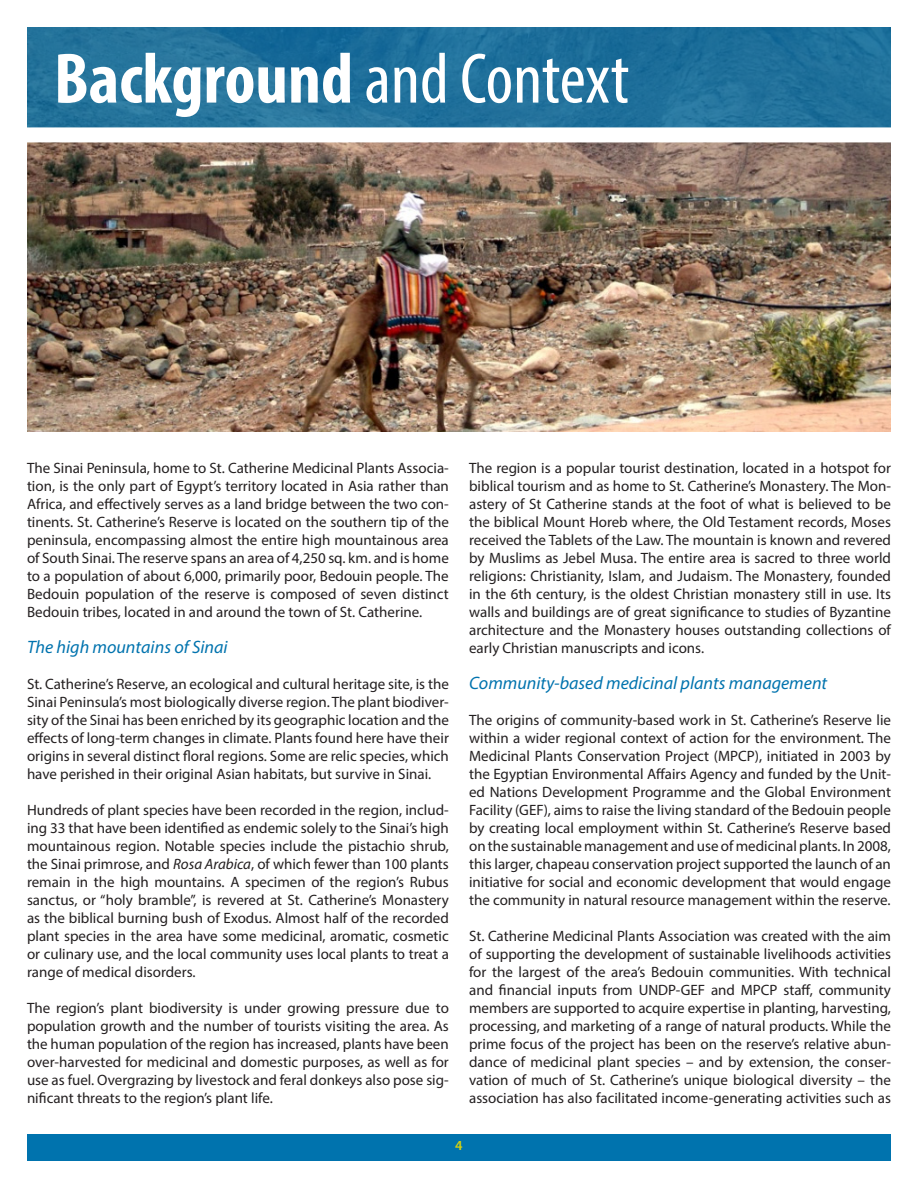
<style>
.page{position:relative;width:918px;height:1188px;background:#fff}
.page>*{position:absolute;margin:0;border:0;box-sizing:border-box;transform-origin:0 0}
.t1{font:700 condensed 72px "Myriad Pro";color:#fff}
.t2{font:italic 18px "Myriad Pro";color:#0073ae}
.t3{font:15px/18px "Myriad Pro";color:#231f20;text-align:justify}
.t4{font:600 13.8px "Myriad Pro";color:#d4d110}
.s1{font-weight:400}
.s2{font-style:italic}
</style>
<div class="page">
<div style="left:27px;top:1134px;width:864px;height:27px;background:#0073ae"></div>
<img style="left:27px;top:142px;width:863px;height:290px">
<svg style="left:27px;top:27px;width:864px;height:100px;background:#20709b"></svg>
<p class="t1" style="left:54px;top:34px;width:577px">Background <span class="s1">and Context</span></p>
<p class="t3" style="left:27px;top:458px;width:423px">The Sinai Peninsula, home to St. Catherine Medicinal Plants Associa&shy;tion, is the only part of Egypt’s territory located in Asia rather than Africa, and effectively serves as a land bridge between the two con&shy;tinents. St. Catherine’s Reserve is located on the southern tip of the peninsula, encompassing almost the entire high mountainous area of South Sinai. The reserve spans an area of 4,250 sq. km. and is home to a population of about 6,000, primarily poor, Bedouin people. The Bedouin population of the reserve is composed of seven distinct Bedouin tribes, located in and around the town of St. Catherine.</p>
<p class="t2" style="left:27px;top:635px;width:202px">The high mountains of Sinai</p>
<p class="t3" style="left:27px;top:674px;width:423px">St. Catherine’s Reserve, an ecological and cultural heritage site, is the Sinai Peninsula’s most biologically diverse region. The plant biodiver&shy;sity of the Sinai has been enriched by its geographic location and the effects of long-term changes in climate. Plants found here have their origins in several distinct floral regions. Some are relic species, which have perished in their original Asian habitats, but survive in Sinai.</p>
<p class="t3" style="left:27px;top:800px;width:423px">Hundreds of plant species have been recorded in the region, includ&shy;ing 33 that have been identified as endemic solely to the Sinai’s high mountainous region. Notable species include the pistachio shrub, the Sinai primrose, and <span class="s2">Rosa Arabica</span>, of which fewer than 100 plants remain in the high mountains. A specimen of the region’s Rubus sanctus, or “holy bramble”, is revered at St. Catherine’s Monastery as the biblical burning bush of Exodus. Almost half of the recorded plant species in the area have some medicinal, aromatic, cosmetic or culinary use, and the local community uses local plants to treat a range of medical disorders.</p>
<p class="t3" style="left:27px;top:998px;width:423px">The region’s plant biodiversity is under growing pressure due to population growth and the number of tourists visiting the area. As the human population of the region has increased, plants have been over-harvested for medicinal and domestic purposes, as well as for use as fuel. Overgrazing by livestock and feral donkeys also pose sig&shy;nificant threats to the region’s plant life.</p>
<p class="t3" style="left:469px;top:458px;width:423px">The region is a popular tourist destination, located in a hotspot for biblical tourism and as home to St. Catherine’s Monastery. The Mon&shy;astery of St Catherine stands at the foot of what is believed to be the biblical Mount Horeb where, the Old Testament records, Moses received the Tablets of the Law. The mountain is known and revered by Muslims as Jebel Musa. The entire area is sacred to three world religions: Christianity, Islam, and Judaism. The Monastery, founded in the 6th century, is the oldest Christian monastery still in use. Its walls and buildings are of great significance to studies of Byzantine architecture and the Monastery houses outstanding collections of early Christian manuscripts and icons.</p>
<p class="t2" style="left:469px;top:671px;width:360px">Community-based medicinal plants management</p>
<p class="t3" style="left:469px;top:710px;width:423px">The origins of community-based work in St. Catherine’s Reserve lie within a wider regional context of action for the environment. The Medicinal Plants Conservation Project (MPCP), initiated in 2003 by the Egyptian Environmental Affairs Agency and funded by the Unit&shy;ed Nations Development Programme and the Global Environment Facility (GEF), aims to raise the living standard of the Bedouin people by creating local employment within St. Catherine’s Reserve based on the sustainable management and use of medicinal plants. In 2008, this larger, chapeau conservation project supported the launch of an initiative for social and economic development that would engage the community in natural resource management within the reserve.</p>
<p class="t3" style="left:469px;top:926px;width:423px">St. Catherine Medicinal Plants Association was created with the aim of supporting the development of sustainable livelihoods activities for the largest of the area’s Bedouin communities. With technical and financial inputs from UNDP-GEF and MPCP staff, community members are supported to acquire expertise in planting, harvesting, processing, and marketing of a range of natural products. While the prime focus of the project has been on the reserve’s relative abun&shy;dance of medicinal plant species – and by extension, the conser&shy;vation of much of St. Catherine’s unique biological diversity – the association has also facilitated income-generating activities such as</p>
<p class="t4" style="left:455px;top:1136px;width:9px">4</p>
</div>
